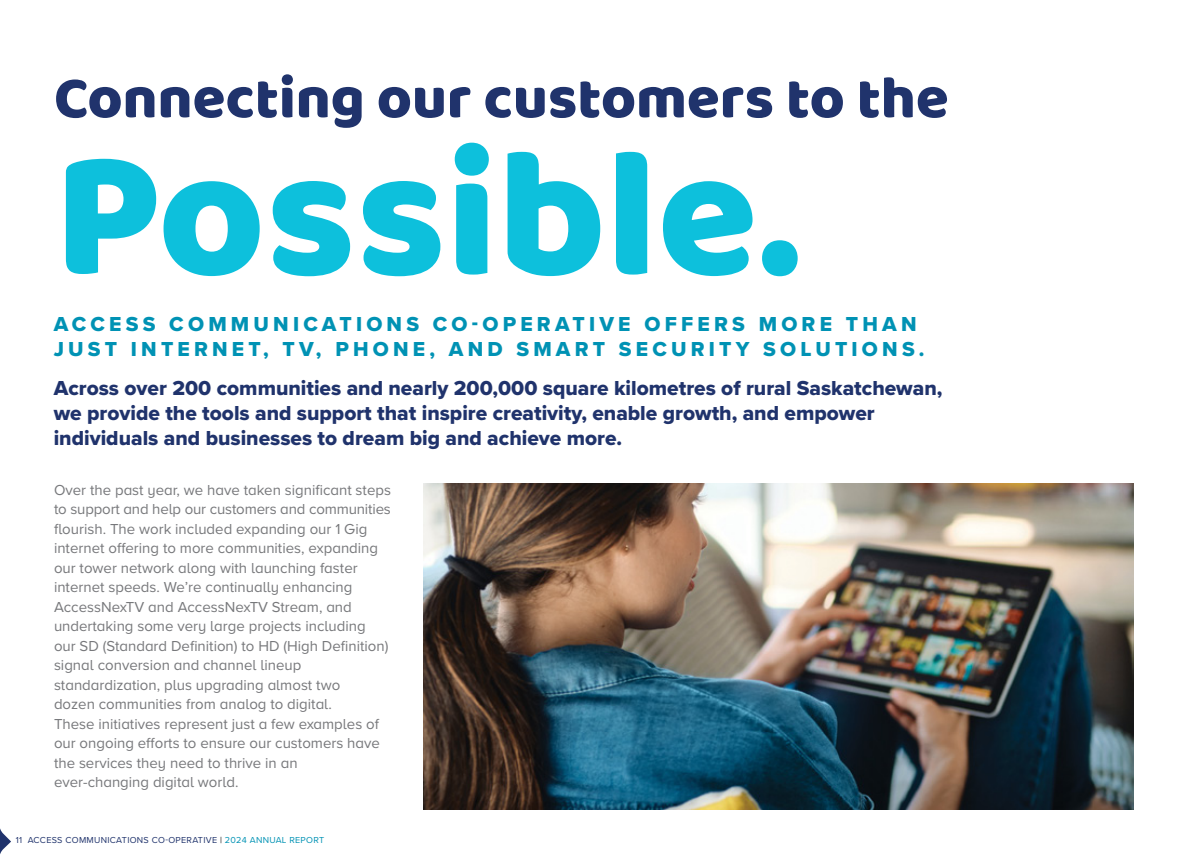
<style>
.page{position:relative;width:1188px;height:864px;background:#fff}
.page>*{position:absolute;margin:0;border:0;box-sizing:border-box;transform-origin:0 0}
.t1{font:183.45px "Baloo";color:#0dc0dc}
.t2{font:60px "Baloo";color:#20336c}
.t3{font:21px/25.2px "Proxima Nova Extrabld";color:#20336c}
.t4{font:21px/25.2px "Proxima Nova Extrabld";letter-spacing:.2em;color:#0092b4}
.t5{font:15px/19.5px "Proxima Nova A";color:#77787b}
.t6{font:9px "Proxima Nova A";letter-spacing:.035em;color:#20336c}
.s1{color:#000}
.s2{color:#0092b4}
</style>
<div class="page">
<svg style="left:0;top:828px;width:11px;height:26px"></svg>
<img style="left:424px;top:483px;width:710px;height:327px">
<h2 class="t2" style="left:54px;top:61px;width:896px">Connecting our customers to the</h2>
<h1 class="t1" style="left:54px;top:103px;width:749px">Possible.</h1>
<h3 class="t4" style="left:54px;top:311px;width:872px">ACCESS COMMUNICATIONS CO-OPERATIVE OFFERS MORE THAN<br>JUST INTERNET, TV, PHONE, AND SMART SECURITY SOLUTIONS.</h3>
<h3 class="t3" style="left:54px;top:375px;width:890px">Across over 200 communities and nearly 200,000 square kilometres of rural Saskatchewan, we provide the tools and support that inspire creativity, enable growth, and empower individuals and businesses to dream big and achieve more.</h3>
<p class="t5" style="left:54px;top:480px;width:339px">Over the past year, we have taken significant steps to support and help our customers and communities flourish. The work included expanding our 1 Gig internet offering to more communities, expanding our tower network along with launching faster internet speeds. We’re continually enhancing AccessNexTV and AccessNexTV Stream, and undertaking some very large projects including our SD (Standard Definition) to HD (High Definition) signal conversion and channel lineup standardization, plus upgrading almost two<br>dozen communities from analog to digital.<br>These initiatives represent just a few examples of our ongoing efforts to ensure our customers have the services they need to thrive in an ever-changing digital world.</p>
<p class="t6" style="left:16px;top:834px;width:310px">11 ACCESS COMMUNICATIONS CO-OPERATIVE <span class="s1">|</span> <span class="s2">2024 ANNUAL REPORT</span></p>
</div>
